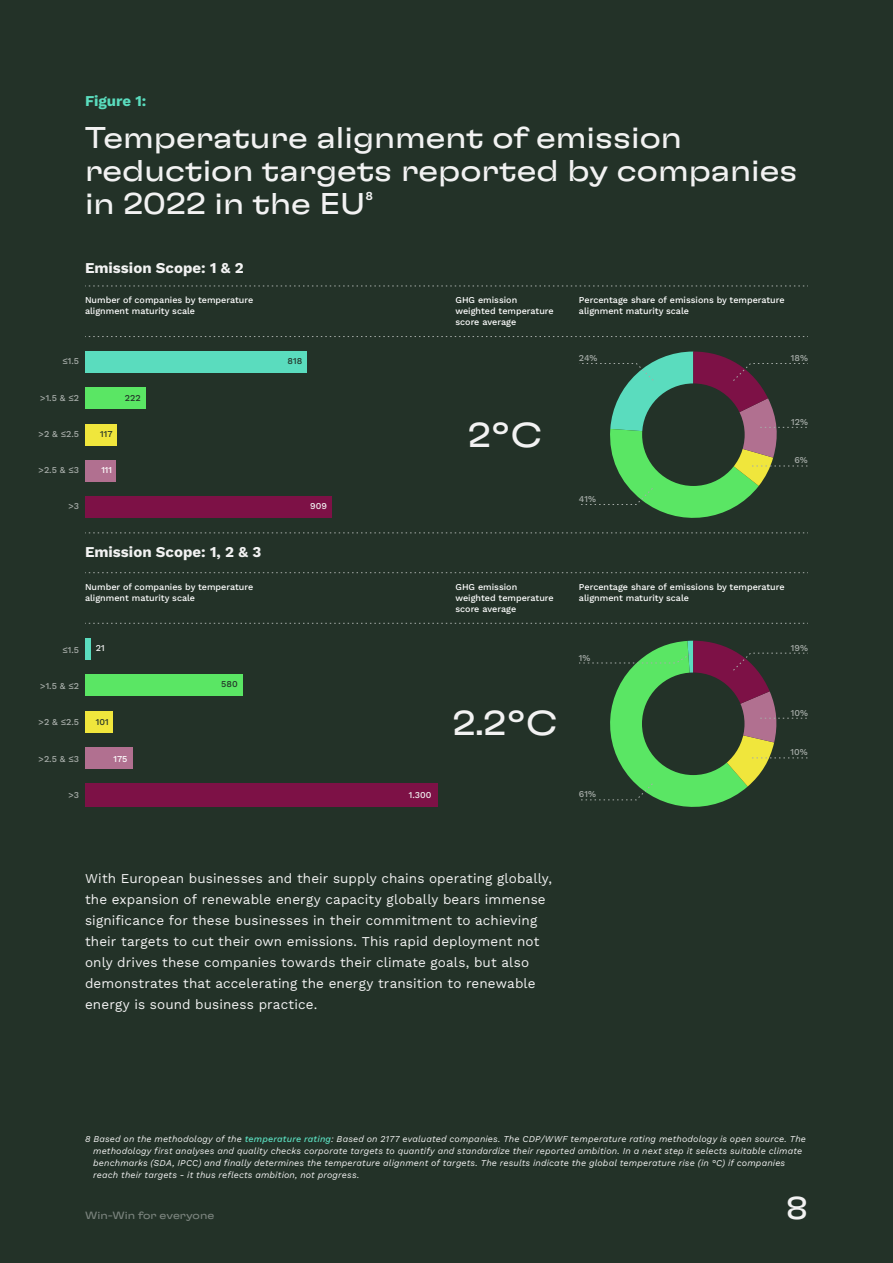
<style>
.page{position:relative;width:893px;height:1263px;background:#233228}
.page>*{position:absolute;margin:0;border:0;box-sizing:border-box;transform-origin:0 0}
.t1{font:expanded 34.5px "GT Flexa";color:#f2f2f2}
.t2{font:expanded 31.5px "GT Flexa";color:#f2f2f2}
.t3{font:expanded 30px/33px "GT Flexa";color:#f2f2f2}
.t4{font:700 15px "Work Sans";color:#f2f2f2}
.t5{font:700 15px "Work Sans";color:#5adcbe}
.t6{font:13.5px/21px "Work Sans";letter-spacing:.01em;color:#f2f2f2}
.t7{font:600 12.3px "Work Sans";color:#f2f2f2}
.t8{font:expanded 10.5px "GT Flexa";color:#7b847e}
.t9{font:italic 9px/12px "Work Sans";letter-spacing:.015em;color:#f2f2f2}
.t10{font:500 9px/10.8px "Work Sans";color:#fff}
.t11{font:500 9px "Work Sans";color:#a7ada9}
.t12{font:500 9px "Work Sans";color:#233228}
.t13{font:500 9px "Work Sans";color:#f2f2f2}
.s1{font-weight:500;color:#5adcbe}
</style>
<div class="page">
<svg style="left:85px;top:286px;width:723px;height:1px"></svg>
<svg style="left:85px;top:336px;width:723px;height:1px"></svg>
<svg style="left:85px;top:572px;width:723px;height:1px"></svg>
<svg style="left:85px;top:623px;width:723px;height:1px"></svg>
<svg style="left:85px;top:352px;width:723px;height:181px"></svg>
<div style="left:85px;top:638px;width:6px;height:21px;background:#5adcbe"></div>
<div style="left:85px;top:674px;width:157px;height:22px;background:#5ae664"></div>
<div style="left:85px;top:711px;width:27px;height:21px;background:#f0e63c"></div>
<div style="left:85px;top:747px;width:47px;height:21px;background:#b17090"></div>
<div style="left:85px;top:783px;width:352px;height:24px;background:#7d1146"></div>
<svg style="left:579px;top:641px;width:229px;height:166px"></svg>
<h3 class="t5" style="left:85px;top:90px;width:63px">Figure 1:</h3>
<h3 class="t3" style="left:85px;top:120px;width:714px">Temperature alignment of emission reduction targets reported by companies in 2022 in the EU</h3>
<h3 class="t7" style="left:365px;top:186px;width:9px">8</h3>
<h3 class="t4" style="left:85px;top:256px;width:160px">Emission Scope: 1 &amp; 2</h3>
<p class="t10" style="left:85px;top:295px;width:170px">Number of companies by temperature alignment maturity scale</p>
<p class="t11" style="left:62px;top:354px;width:18px">≤1.5</p>
<p class="t11" style="left:40px;top:391px;width:40px">&gt;1.5 &amp; ≤2</p>
<p class="t11" style="left:39px;top:427px;width:42px">&gt;2 &amp; ≤2.5</p>
<p class="t11" style="left:39px;top:463px;width:42px">&gt;2.5 &amp; ≤3</p>
<p class="t11" style="left:69px;top:499px;width:12px">&gt;3</p>
<p class="t12" style="left:100px;top:427px;width:14px">117</p>
<p class="t10" style="left:101px;top:464px;width:12px">111</p>
<p class="t12" style="left:125px;top:391px;width:17px">222</p>
<h3 class="t4" style="left:85px;top:540px;width:178px">Emission Scope: 1, 2 &amp; 3</h3>
<p class="t10" style="left:85px;top:581px;width:170px">Number of companies by temperature alignment maturity scale</p>
<p class="t11" style="left:62px;top:643px;width:18px">≤1.5</p>
<p class="t11" style="left:40px;top:679px;width:40px">&gt;1.5 &amp; ≤2</p>
<p class="t11" style="left:39px;top:715px;width:42px">&gt;2 &amp; ≤2.5</p>
<p class="t13" style="left:96px;top:641px;width:10px">21</p>
<p class="t12" style="left:96px;top:715px;width:14px">101</p>
<p class="t11" style="left:39px;top:752px;width:42px">&gt;2.5 &amp; ≤3</p>
<p class="t10" style="left:113px;top:753px;width:15px">175</p>
<p class="t11" style="left:69px;top:788px;width:12px">&gt;3</p>
<p class="t12" style="left:221px;top:677px;width:18px">580</p>
<p class="t12" style="left:288px;top:354px;width:16px">818</p>
<p class="t13" style="left:310px;top:499px;width:18px">909</p>
<p class="t10" style="left:455px;top:295px;width:100px">GHG emission weighted temperature score average</p>
<p class="t10" style="left:579px;top:295px;width:207px">Percentage share of emissions by temperature alignment maturity scale</p>
<h1 class="t1" style="left:468px;top:413px;width:76px">2°C</h1>
<p class="t11" style="left:579px;top:351px;width:20px">24%</p>
<p class="t11" style="left:791px;top:351px;width:19px">18%</p>
<p class="t11" style="left:579px;top:492px;width:18px">41%</p>
<p class="t11" style="left:791px;top:415px;width:18px">12%</p>
<p class="t11" style="left:794px;top:453px;width:15px">6%</p>
<p class="t13" style="left:409px;top:788px;width:24px">1.300</p>
<p class="t10" style="left:455px;top:581px;width:100px">GHG emission weighted temperature score average</p>
<p class="t10" style="left:579px;top:581px;width:207px">Percentage share of emissions by temperature alignment maturity scale</p>
<h1 class="t1" style="left:453px;top:702px;width:106px">2.2°C</h1>
<p class="t11" style="left:579px;top:651px;width:13px">1%</p>
<p class="t11" style="left:579px;top:787px;width:18px">61%</p>
<p class="t11" style="left:791px;top:641px;width:19px">19%</p>
<p class="t11" style="left:791px;top:706px;width:19px">10%</p>
<p class="t11" style="left:791px;top:745px;width:19px">10%</p>
<p class="t6" style="left:85px;top:868px;width:469px">With European businesses and their supply chains operating globally, the expansion of renewable energy capacity globally bears immense significance for these businesses in their commitment to achieving their targets to cut their own emissions. This rapid deployment not only drives these companies towards their climate goals, but also demonstrates that accelerating the energy transition to renewable energy is sound business practice.</p>
<p class="t9" style="left:93px;top:1132px;width:714px;text-indent:-8px">8 Based on the methodology of the <span class="s1">temperature rating</span>: Based on 2177 evaluated companies. The CDP/WWF temperature rating methodology is open source. The methodology first analyses and quality checks corporate targets to quantify and standardize their reported ambition. In a next step it selects suitable climate benchmarks (SDA, IPCC) and finally determines the temperature alignment of targets. The results indicate the global temperature rise (in °C) if companies reach their targets - it thus reflects ambition, not progress.</p>
<p class="t8" style="left:85px;top:1209px;width:131px">Win-Win for everyone</p>
<h2 class="t2" style="left:786px;top:1188px;width:23px">8</h2>
</div>
